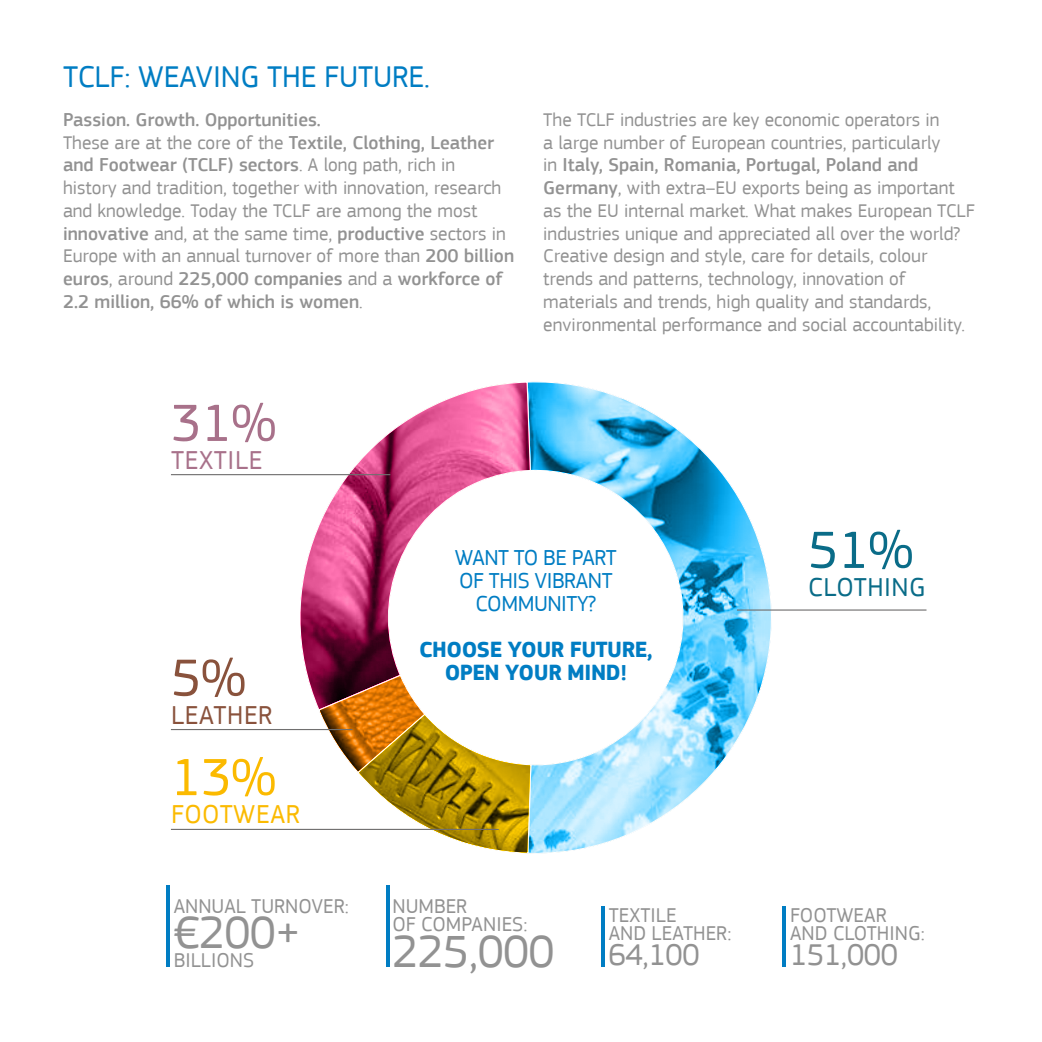
<style>
.page{position:relative;width:1042px;height:1042px;background:#fff}
.page>*{position:absolute;margin:0;border:0;box-sizing:border-box;transform-origin:0 0}
.t1{font:54.43px "EC Square Sans Pro";color:#0a6c88}
.t2{font:54.43px "EC Square Sans Pro";color:#a8718a}
.t3{font:54.43px "EC Square Sans Pro";color:#fbba00}
.t4{font:54.43px "EC Square Sans Pro";color:#89523c}
.t5{font:47.25px "EC Square Sans Pro";letter-spacing:-.02em;color:#929292}
.t6{font:31.5px "EC Square Sans Pro";letter-spacing:-.005em;color:#007dc3}
.t7{font:31.5px "EC Square Sans Pro";letter-spacing:-.02em;color:#929292}
.t8{font:27.3px "EC Square Sans Pro";letter-spacing:.02em;color:#0a6c88}
.t9{font:27.3px "EC Square Sans Pro";letter-spacing:.02em;color:#fbba00}
.t10{font:27.3px "EC Square Sans Pro";letter-spacing:.02em;color:#a8718a}
.t11{font:27.3px "EC Square Sans Pro";letter-spacing:.02em;color:#89523c}
.t12{font:22.75px/22.9px "EC Square Sans Pro";letter-spacing:-.02em;color:#007dc3;text-align:center}
.t13{font:700 22.75px/22.9px "EC Square Sans Pro";letter-spacing:-.02em;color:#007dc3;text-align:center}
.t14{font:21px/18.2px "EC Square Sans Pro";color:#929292}
.t15{font:19.25px/22.8px "EC Square Sans Pro";color:#929292}
.s1{font-weight:500}
</style>
<div class="page">
<svg style="left:530px;top:382px;width:241px;height:471px"></svg>
<svg style="left:300px;top:382px;width:230px;height:322px"></svg>
<svg style="left:317px;top:674px;width:215px;height:180px"></svg>
<hr style="left:171px;top:729px;width:181px;height:1px;background:#706f6f">
<hr style="left:171px;top:474px;width:219px;height:1px;background:#706f6f">
<hr style="left:737px;top:609px;width:189px;height:1px;background:#706f6f">
<hr style="left:171px;top:829px;width:328px;height:1px;background:#706f6f">
<hr style="left:166px;top:884px;width:4px;height:82px;background:#007dc3">
<hr style="left:386px;top:884px;width:4px;height:82px;background:#007dc3">
<hr style="left:601px;top:906px;width:4px;height:60px;background:#007dc3">
<hr style="left:782px;top:906px;width:4px;height:60px;background:#007dc3">
<h3 class="t6" style="left:63px;top:58px;width:368px">TCLF: WEAVING THE FUTURE.</h3>
<p class="t15" style="left:63px;top:108px;width:453px"><span class="s1">Passion. Growth. Opportunities.<br></span>These are at the core of the <span class="s1">Textile, Clothing, Leather and Footwear (TCLF) sectors</span>. A long path, rich in<br>history and tradition, together with innovation, research and knowledge. Today the TCLF are among the most <span class="s1">innovative</span> and, at the same time, <span class="s1">productive</span> sectors in Europe with an annual turnover of more than <span class="s1">200 billion euros</span>, around <span class="s1">225,000 companies</span> and a <span class="s1">workforce of 2.2 million, 66% of which is women</span>.</p>
<p class="t15" style="left:543px;top:108px;width:433px">The TCLF industries are key economic operators in<br>a large number of European countries, particularly<br>in <span class="s1">Italy, Spain, Romania, Portugal, Poland and Germany</span>, with extra–EU exports being as important as the EU internal market. What makes European TCLF industries unique and appreciated all over the world?<br>Creative design and style, care for details, colour trends and patterns, technology, innovation of materials and trends, high quality and standards, environmental performance and social accountability.</p>
<h1 class="t2" style="left:171px;top:391px;width:107px">31%</h1>
<h3 class="t10" style="left:171px;top:444px;width:93px">TEXTILE</h3>
<h1 class="t4" style="left:171px;top:646px;width:76px">5%</h1>
<h3 class="t11" style="left:171px;top:699px;width:103px">LEATHER</h3>
<h1 class="t3" style="left:171px;top:745px;width:107px">13%</h1>
<h3 class="t9" style="left:171px;top:798px;width:131px">FOOTWEAR</h3>
<p class="t14" style="left:174px;top:897px;width:177px">ANNUAL TURNOVER:</p>
<h2 class="t5" style="left:173px;top:905px;width:129px">€200+</h2>
<p class="t14" style="left:174px;top:950px;width:82px">BILLIONS</p>
<p class="t12" style="left:455px;top:546px;width:163px">WANT TO BE PART<br>OF THIS VIBRANT<br>COMMUNITY?</p>
<p class="t13" style="left:419px;top:638px;width:235px">CHOOSE YOUR FUTURE,<br>OPEN YOUR MIND!</p>
<p class="t14" style="left:392px;top:897px;width:136px">NUMBER<br>OF COMPANIES:</p>
<h2 class="t5" style="left:392px;top:923px;width:164px">225,000</h2>
<p class="t14" style="left:609px;top:905px;width:124px">TEXTILE<br>AND LEATHER:</p>
<h3 class="t7" style="left:608px;top:936px;width:93px">64,100</h3>
<h1 class="t1" style="left:808px;top:518px;width:107px">51%</h1>
<h3 class="t8" style="left:808px;top:571px;width:119px">CLOTHING</h3>
<p class="t14" style="left:790px;top:905px;width:136px">FOOTWEAR<br>AND CLOTHING:</p>
<h3 class="t7" style="left:790px;top:936px;width:110px">151,000</h3>
</div>
